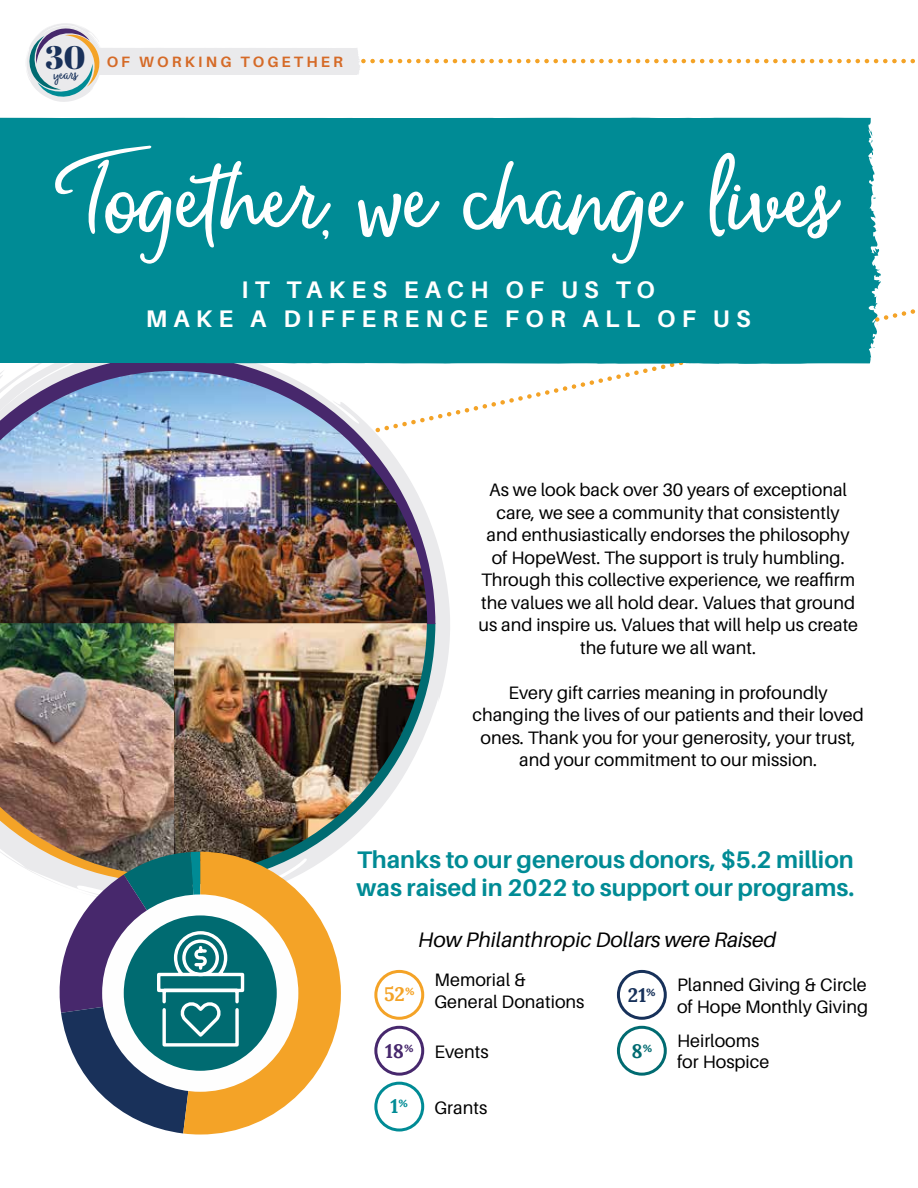
<style>
.page{position:relative;width:918px;height:1188px;background:#fff}
.page>*{position:absolute;margin:0;border:0;box-sizing:border-box;transform-origin:0 0}
.t1{font:97.5px "Money Penny Script";color:#fff}
.t2{font:700 24px/28.8px "Aileron";color:#008b95}
.t3{font:700 24px/28.8px "Aileron";letter-spacing:.26em;color:#fff;text-align:center}
.t4{font:italic 21px "Aileron";color:#000}
.t5{font:700 19.5px "Lora";color:#f4a327}
.t6{font:700 19.5px "Lora";color:#17315a}
.t7{font:700 19.5px "Lora";color:#47286d}
.t8{font:700 19.5px "Lora";color:#006b71}
.t9{font:700 19.5px "Lora";color:#008b95}
.t10{font:18px/22.5px "Aileron";color:#000}
.t11{font:700 15px "Aileron";letter-spacing:.21em;color:#d56a27}
.t12{font:14.85px "Money Penny Script";color:#17315a}
.t13{font:700 10.5px "Lora";color:#47286d}
.t14{font:700 10.5px "Lora";color:#008b95}
</style>
<div class="page">
<svg style="left:435px;top:412px;width:16px;height:295px"></svg>
<svg style="left:26px;top:23px;width:889px;height:79px"></svg>
<div style="left:374px;top:970px;width:50px;height:50px;border:3px solid #f4a327;border-radius:50%"></div>
<div style="left:374px;top:1026px;width:50px;height:50px;border:3px solid #47286d;border-radius:50%"></div>
<div style="left:617px;top:970px;width:50px;height:50px;border:3px solid #17315a;border-radius:50%"></div>
<div style="left:617px;top:1026px;width:50px;height:50px;border:3px solid #006b71;border-radius:50%"></div>
<div style="left:374px;top:1082px;width:50px;height:50px;border:3px solid #008b95;border-radius:50%"></div>
<svg style="left:427px;top:624px;width:8px;height:104px"></svg>
<svg style="left:427px;top:416px;width:8px;height:208px"></svg>
<img style="left:300px;top:382px;width:127px;height:241px">
<img style="left:300px;top:623px;width:127px;height:229px">
<svg style="left:183px;top:852px;width:158px;height:283px"></svg>
<div style="left:0;top:118px;width:881px;height:246px;background:#008b95"></div>
<svg style="left:5px;top:150px;width:2px;height:7px"></svg>
<svg style="left:473px;top:362px;width:14px;height:1px"></svg>
<svg style="left:310px;top:363px;width:38px;height:1px"></svg>
<svg style="left:873px;top:194px;width:3px;height:5px"></svg>
<img style="left:0;top:357px;width:300px;height:776px">
<p class="t12" style="left:45px;top:64px;width:42px"><sup>30</sup>years</p>
<p class="t11" style="left:107px;top:53px;width:238px">OF WORKING TOGETHER</p>
<h1 class="t1" style="left:65px;top:133px;width:768px">Together, we change lives</h1>
<h2 class="t3" style="left:146px;top:276px;width:606px">IT TAKES EACH OF US TO<br>MAKE A DIFFERENCE FOR ALL OF US</h2>
<p class="t10" style="left:478px;top:479px;width:381px;text-align:center">As we look back over 30 years of exceptional care, we see a community that consistently<br>and enthusiastically endorses the philosophy of HopeWest. The support is truly humbling.<br>Through this collective experience, we reaffirm the values we all hold dear. Values that ground us and inspire us. Values that will help us create the future we all want.</p>
<p class="t10" style="left:473px;top:681px;width:393px;text-align:center">Every gift carries meaning in profoundly changing the lives of our patients and their loved ones. Thank you for your generosity, your trust, and your commitment to our mission.</p>
<h2 class="t2" style="left:357px;top:845px;width:499px">Thanks to our generous donors, $5.2 million was raised in 2022 to support our programs.</h2>
<p class="t4" style="left:418px;top:928px;width:360px">How Philanthropic Dollars were Raised</p>
<p class="t5" style="left:384px;top:978px;width:32px">52<sup>%</sup></p>
<p class="t10" style="left:435px;top:970px;width:151px;line-height:21.6px">Memorial &amp;<br>General Donations</p>
<p class="t7" style="left:385px;top:1034px;width:21px">18</p>
<p class="t10" style="left:435px;top:1040px;width:56px">Events</p>
<p class="t13" style="left:404px;top:1039px;width:11px">%</p>
<p class="t9" style="left:391px;top:1090px;width:9px">1</p>
<p class="t10" style="left:435px;top:1096px;width:54px">Grants</p>
<p class="t14" style="left:399px;top:1095px;width:11px">%</p>
<p class="t6" style="left:628px;top:978px;width:29px">21<sup>%</sup></p>
<p class="t8" style="left:632px;top:1034px;width:22px">8<sup>%</sup></p>
<p class="t10" style="left:677px;top:974px;width:193px;line-height:21.6px">Planned Giving &amp; Circle of Hope Monthly Giving</p>
<p class="t10" style="left:677px;top:1030px;width:94px;line-height:21.6px">Heirlooms for Hospice</p>
</div>
